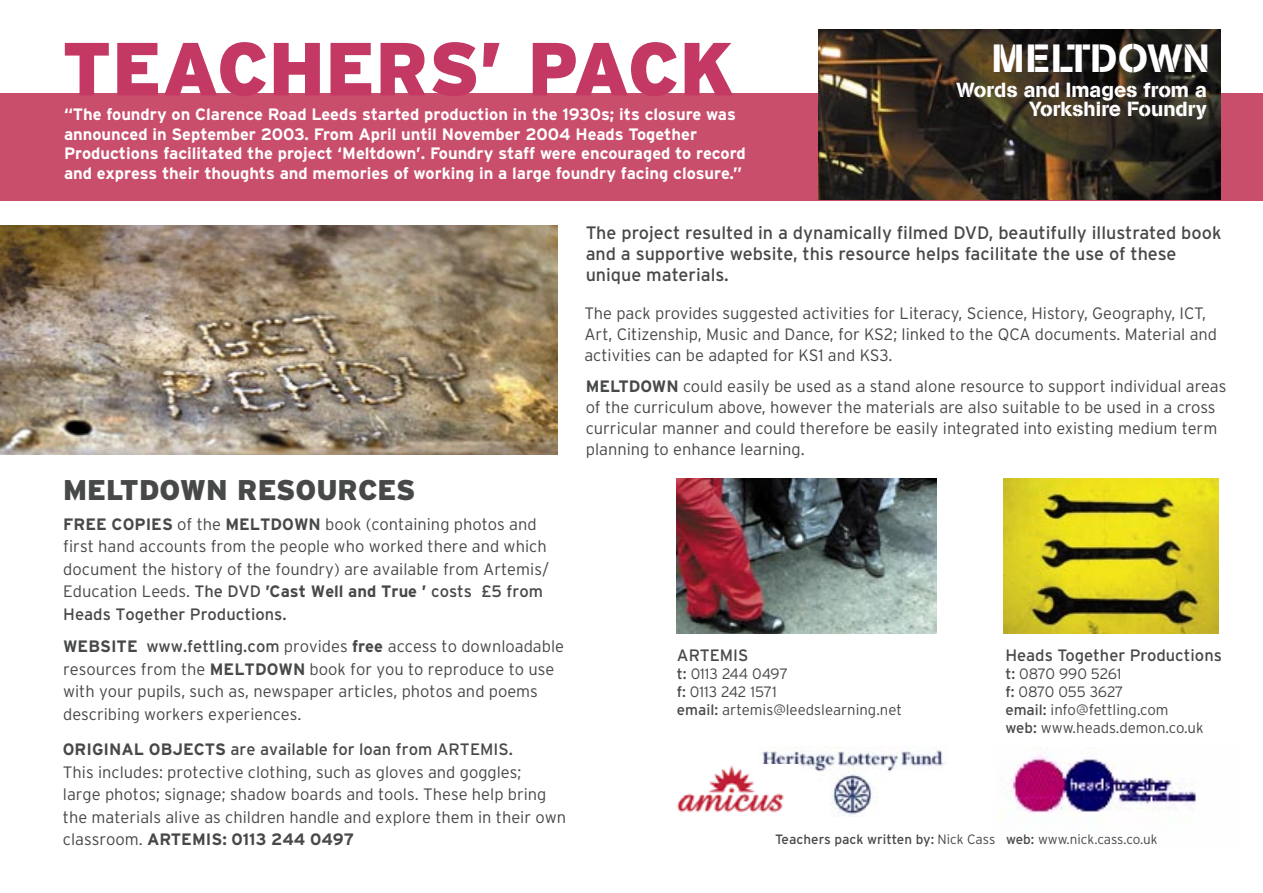
<style>
.page{position:relative;width:1263px;height:893px;background:#fff}
.page>*{position:absolute;margin:0;border:0;box-sizing:border-box;transform-origin:0 0}
.t1{font:900 75px "Interstate";color:#c43864}
.t2{font:39px "AG Book Stencil";letter-spacing:.01em;color:#fff}
.t3{font:900 28.5px "Interstate";color:#474848}
.t4{font:20.25px "AG Book Stencil";color:#fff}
.t5{font:18px/21px "Interstate";color:#474848}
.t6{font:300 16.5px/22.5px "Interstate";color:#474848}
.t7{font:700 16.5px/19.5px "Interstate";color:#fff}
.t8{font:16.5px "Interstate";color:#474848}
.t9{font:300 15px/18px "Interstate";color:#474848}
.t10{font:300 13.5px "Interstate";color:#474848}
.s1{font-weight:700}
.s2{font-weight:400}
</style>
<div class="page">
<div style="left:0;top:93px;width:1263px;height:107px;background:#c94e6c"></div>
<img style="left:818px;top:30px;width:402px;height:170px">
<img style="left:0;top:226px;width:557px;height:228px">
<img style="left:1003px;top:479px;width:216px;height:154px">
<img style="left:677px;top:479px;width:259px;height:154px">
<img style="left:1000px;top:752px;width:196px;height:66px">
<img style="left:762px;top:747px;width:184px;height:69px">
<img style="left:677px;top:765px;width:121px;height:51px">
<h1 class="t1" style="left:62px;top:26px;width:674px">TEACHERS’ PACK</h1>
<p class="t7" style="left:64px;top:105px;width:673px">“The foundry on Clarence Road Leeds started production in the 1930s; its closure was</p>
<p class="t4" style="left:1029px;top:97px;width:179px">Yorkshire Foundry</p>
<p class="t7" style="left:64px;top:124px;width:683px">announced in September 2003. From April until November 2004 Heads Together<br>Productions facilitated the project ‘Meltdown’. Foundry staff were encouraged to record and express their thoughts and memories of working in a large foundry facing closure.”</p>
<h2 class="t2" style="left:992px;top:35px;width:219px">MELTDOWN</h2>
<p class="t4" style="left:957px;top:78px;width:252px">Words and Images from a</p>
<p class="t5" style="left:586px;top:222px;width:637px">The project resulted in a dynamically filmed DVD, beautifully illustrated book and a supportive website, this resource helps facilitate the use of these unique materials.</p>
<h3 class="t3" style="left:63px;top:474px;width:354px">MELTDOWN RESOURCES</h3>
<p class="t6" style="left:63px;top:513px;width:487px"><span class="s1">FREE COPIES</span> of the <span class="s1">MELTDOWN</span> book (containing photos and first hand accounts from the people who worked there and which document the history of the foundry) are available from Artemis/ Education Leeds. <span class="s2">The DVD</span> <span class="s1">’Cast Well and True ’</span> <span class="s2">costs £5 from Heads Together Productions.</span></p>
<p class="t6" style="left:63px;top:636px;width:502px"><span class="s1">WEBSITE</span> <span class="s2">www.fettling.com</span> provides <span class="s1">free</span> access to downloadable resources from the <span class="s1">MELTDOWN</span> book for you to reproduce to use with your pupils, such as, newspaper articles, photos and poems describing workers experiences.</p>
<p class="t6" style="left:63px;top:739px;width:505px"><span class="s1">ORIGINAL OBJECTS</span> <span class="s2">are available for loan from ARTEMIS.<br></span>This includes: protective clothing, such as gloves and goggles;<br>large photos; signage; shadow boards and tools. These help bring the materials alive as children handle and explore them in their own classroom. <span class="s1">ARTEMIS: 0113 244 0497</span></p>
<p class="t6" style="left:584px;top:304px;width:634px;line-height:21px">The pack provides suggested activities for Literacy, Science, History, Geography, ICT,<br>Art, Citizenship, Music and Dance, for KS2; linked to the QCA documents. Material and activities can be adapted for KS1 and KS3.</p>
<p class="t6" style="left:586px;top:377px;width:642px;line-height:21px"><span class="s1">MELTDOWN</span> could easily be used as a stand alone resource to support individual areas of the curriculum above, however the materials are also suitable to be used in a cross curricular manner and could therefore be easily integrated into existing medium term planning to enhance learning.</p>
<p class="t8" style="left:677px;top:645px;width:73px">ARTEMIS</p>
<p class="t9" style="left:677px;top:665px;width:227px"><span class="s2">t:</span> 0113 244 0497<br><span class="s2">f:</span> 0113 242 1571<br><span class="s2">email:</span> artemis@leedslearning.net</p>
<p class="t8" style="left:1005px;top:646px;width:218px">Heads Together Productions</p>
<p class="t9" style="left:1005px;top:665px;width:200px"><span class="s2">t:</span> 0870 990 5261<br><span class="s2">f:</span> 0870 055 3627<br><span class="s2">email:</span> info@fettling.com <span class="s2">web:</span> www.heads.demon.co.uk</p>
<p class="t10" style="left:775px;top:834px;width:384px"><span class="s2">Teachers pack written by:</span> Nick Cass <span class="s2">web:</span> www.nick.cass.co.uk</p>
</div>
